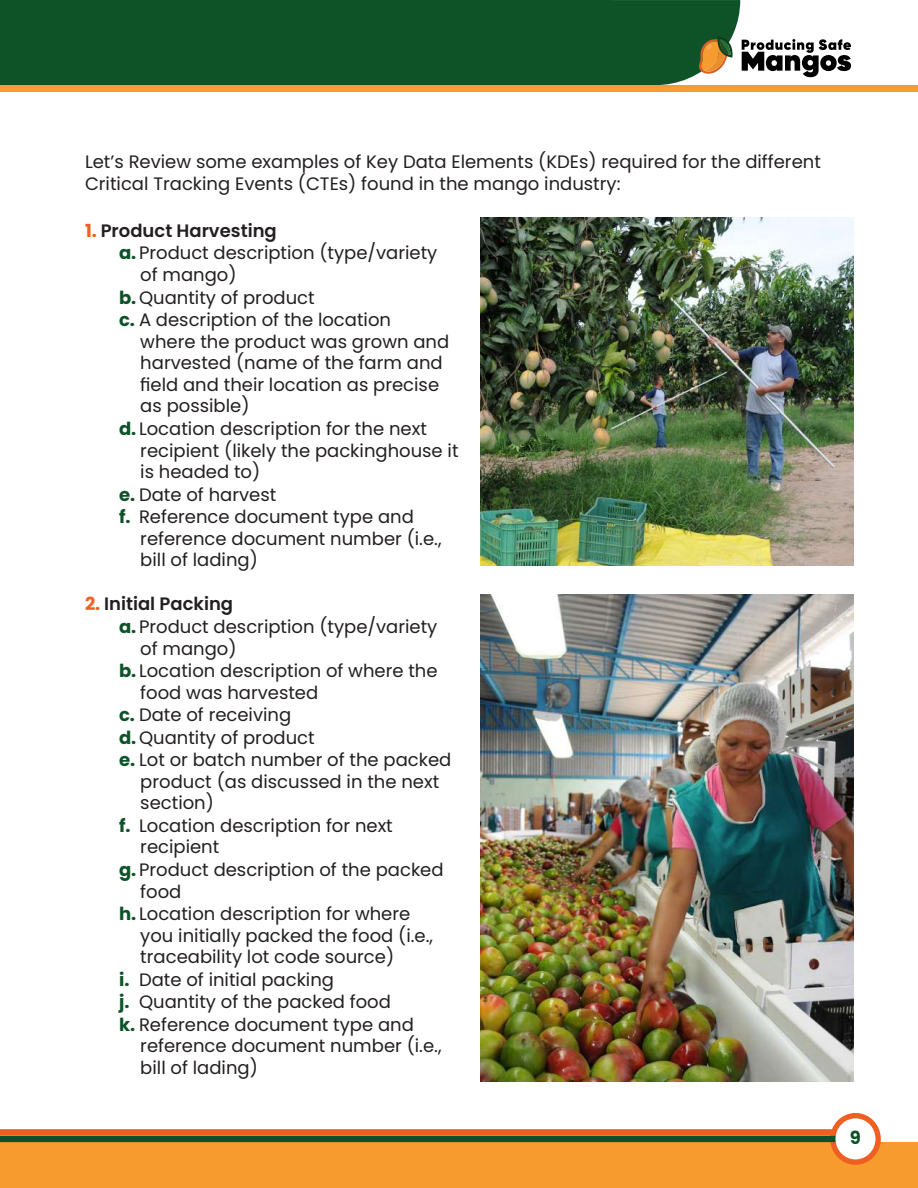
<style>
.page{position:relative;width:918px;height:1188px;background:#fff}
.page>*{position:absolute;margin:0;border:0;box-sizing:border-box;transform-origin:0 0}
.t1{font:18px/22.5px "Poppins";color:#231f20}
.t2{font:600 18px "Poppins";color:#231f20}
.t3{font:700 18px "Poppins";color:#0e5228}
.s1{font-weight:700;color:#ee6022}
.s2{font-weight:700;color:#0e5228}
</style>
<div class="page">
<div style="left:0;top:1142px;width:918px;height:46px;background:#f89b2f"></div>
<svg style="left:830px;top:1113px;width:51px;height:52px"></svg>
<svg style="left:0;top:1129px;width:838px;height:13px;background:#855e2b"></svg>
<div style="left:836px;top:1118px;width:39px;height:41px;background:#fff;border-radius:50%"></div>
<div style="left:0;top:0;width:610px;height:85px;background:#0e5228"></div>
<div style="left:0;top:85px;width:918px;height:7px;background:#f89b2f"></div>
<svg style="left:610px;top:0;width:241px;height:85px"></svg>
<img style="left:480px;top:218px;width:373px;height:348px">
<img style="left:480px;top:594px;width:373px;height:488px">
<p class="t1" style="left:85px;top:150px;width:737px">Let’s Review some examples of Key Data Elements (KDEs) required for the different<br>Critical Tracking Events (CTEs) found in the mango industry:</p>
<p class="t2" style="left:85px;top:220px;width:193px"><span class="s1">1.</span> Product Harvesting</p>
<p class="t1" style="left:119px;top:242px;width:320px"><span class="s2">a.</span> Product description (type/variety</p>
<p class="t1" style="left:140px;top:264px;width:98px">of mango)</p>
<p class="t1" style="left:119px;top:286px;width:197px"><span class="s2">b.</span>Quantity of product</p>
<p class="t1" style="left:119px;top:309px;width:274px"><span class="s2">c.</span> A description of the location</p>
<p class="t1" style="left:140px;top:330px;width:311px">where the product was grown and</p>
<p class="t1" style="left:140px;top:352px;width:304px">harvested (name of the farm and</p>
<p class="t1" style="left:140px;top:373px;width:300px">field and their location as precise</p>
<p class="t1" style="left:140px;top:395px;width:111px">as possible)</p>
<p class="t1" style="left:119px;top:418px;width:309px"><span class="s2">d.</span> Location description for the next</p>
<p class="t1" style="left:140px;top:439px;width:320px">recipient (likely the packinghouse it</p>
<p class="t1" style="left:140px;top:461px;width:122px">is headed to)</p>
<p class="t1" style="left:119px;top:483px;width:159px"><span class="s2">e.</span> Date of harvest</p>
<p class="t1" style="left:119px;top:506px;width:296px"><span class="s2">f.</span> Reference document type and</p>
<p class="t1" style="left:140px;top:527px;width:303px">reference document number (i.e.,</p>
<p class="t1" style="left:140px;top:549px;width:119px">bill of lading)</p>
<p class="t2" style="left:85px;top:594px;width:150px"><span class="s1">2.</span> Initial Packing</p>
<p class="t1" style="left:119px;top:616px;width:320px"><span class="s2">a.</span> Product description (type/variety</p>
<p class="t1" style="left:140px;top:637px;width:98px">of mango)</p>
<p class="t1" style="left:119px;top:660px;width:320px"><span class="s2">b.</span> Location description of where the</p>
<p class="t1" style="left:140px;top:681px;width:180px">food was harvested</p>
<p class="t1" style="left:119px;top:704px;width:174px"><span class="s2">c.</span> Date of receiving</p>
<p class="t1" style="left:119px;top:726px;width:197px"><span class="s2">d.</span>Quantity of product</p>
<p class="t1" style="left:119px;top:749px;width:334px"><span class="s2">e.</span> Lot or batch number of the packed</p>
<p class="t1" style="left:140px;top:770px;width:300px">product (as discussed in the next</p>
<p class="t1" style="left:140px;top:792px;width:75px">section)</p>
<p class="t1" style="left:119px;top:814px;width:275px"><span class="s2">f.</span> Location description for next</p>
<p class="t1" style="left:140px;top:836px;width:81px">recipient</p>
<p class="t1" style="left:119px;top:859px;width:326px"><span class="s2">g.</span> Product description of the packed</p>
<p class="t1" style="left:140px;top:880px;width:43px">food</p>
<p class="t1" style="left:119px;top:903px;width:293px"><span class="s2">h.</span> Location description for where</p>
<p class="t1" style="left:140px;top:924px;width:294px">you initially packed the food (i.e.,</p>
<p class="t1" style="left:140px;top:946px;width:255px">traceability lot code source)</p>
<p class="t1" style="left:119px;top:968px;width:217px"><span class="s2">i.</span> Date of initial packing</p>
<p class="t1" style="left:119px;top:991px;width:273px"><span class="s2">j.</span> Quantity of the packed food</p>
<p class="t1" style="left:119px;top:1013px;width:296px"><span class="s2">k.</span> Reference document type and</p>
<p class="t1" style="left:140px;top:1035px;width:303px">reference document number (i.e.,</p>
<p class="t1" style="left:140px;top:1057px;width:119px">bill of lading)</p>
<p class="t3" style="left:850px;top:1128px;width:13px">9</p>
</div>
